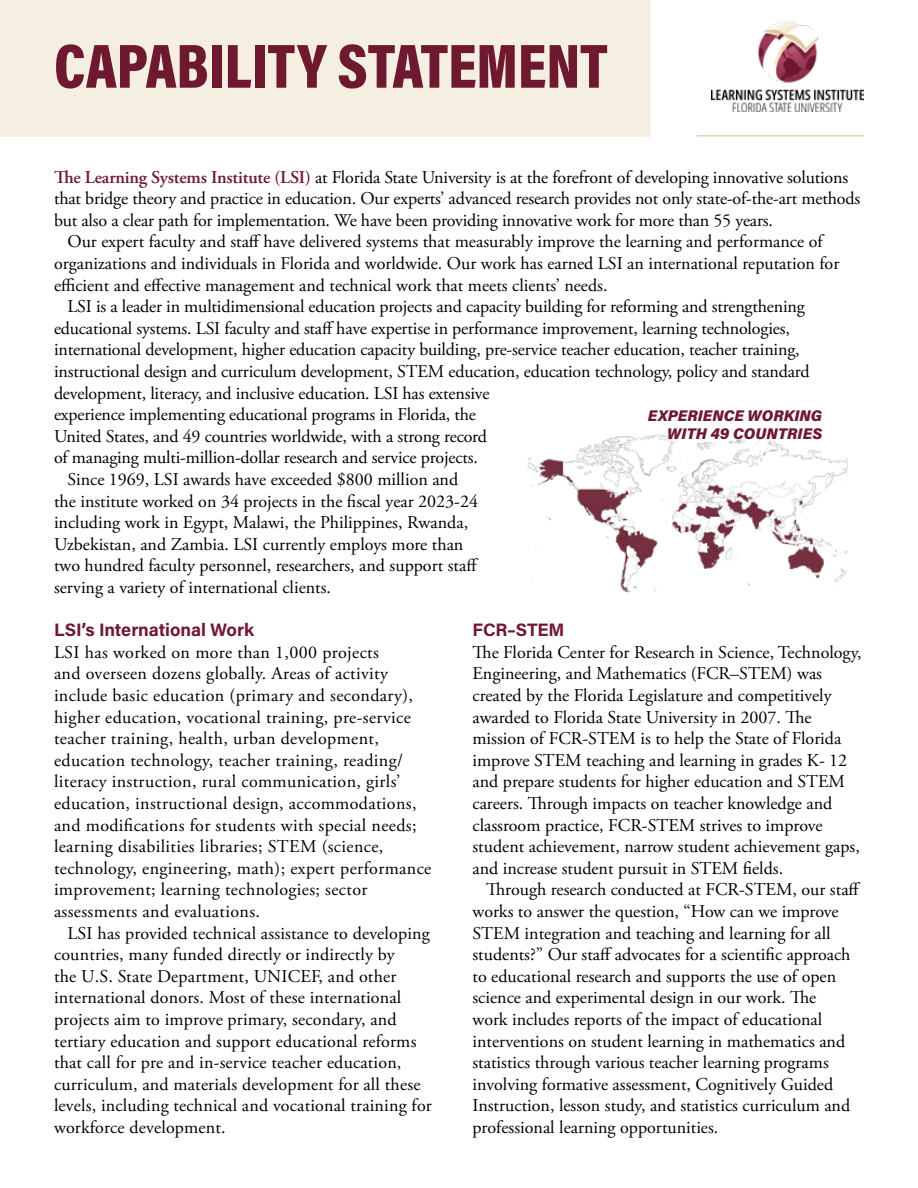
<style>
.page{position:relative;width:918px;height:1188px;background:#fff}
.page>*{position:absolute;margin:0;border:0;box-sizing:border-box;transform-origin:0 0}
.t1{font:900 63.15px "Acumin Pro Cond";letter-spacing:-.005em;color:#6f1931}
.t2{font:18px/21.6px "Adobe Garamond Pro";color:#000}
.t3{font:18px/21.6px "Adobe Garamond Pro";letter-spacing:.02em;color:#000}
.t4{font:700 18px "Acumin Pro";letter-spacing:-.01em;color:#6f1931}
.t5{font:italic 900 15.45px/18.5px "Acumin Pro";letter-spacing:.005em;color:#6f1931;text-align:right}
.s1{font-weight:600;color:#6f1931}
</style>
<div class="page">
<div style="left:0;top:0;width:650px;height:137px;background:#f5efe2"></div>
<img style="left:712px;top:21px;width:152px;height:90px">
<img style="left:527px;top:434px;width:321px;height:159px">
<hr style="left:697px;top:135px;width:167px;height:2px;background:#e6d4af">
<h1 class="t1" style="left:54px;top:25px;width:555px">CAPABILITY STATEMENT</h1>
<p class="t2" style="left:54px;top:167px;width:796px"><span class="s1">The Learning Systems Institute (LSI)</span> at Florida State University is at the forefront of developing innovative solutions</p>
<p class="t2" style="left:54px;top:188px;width:808px">that bridge theory and practice in education. Our experts’ advanced research provides not only state-of-the-art methods</p>
<p class="t2" style="left:54px;top:210px;width:721px">but also a clear path for implementation. We have been providing innovative work for more than 55 years.</p>
<p class="t2" style="left:68px;top:231px;width:757px">Our expert faculty and staff have delivered systems that measurably improve the learning and performance of</p>
<p class="t2" style="left:54px;top:253px;width:787px">organizations and individuals in Florida and worldwide. Our work has earned LSI an international reputation for</p>
<p class="t2" style="left:54px;top:275px;width:555px">efficient and effective management and technical work that meets clients’ needs.</p>
<p class="t2" style="left:68px;top:296px;width:739px">LSI is a leader in multidimensional education projects and capacity building for reforming and strengthening</p>
<p class="t2" style="left:54px;top:318px;width:737px">educational systems. LSI faculty and staff have expertise in performance improvement, learning technologies,</p>
<p class="t2" style="left:54px;top:339px;width:747px">international development, higher education capacity building, pre-service teacher education, teacher training,</p>
<p class="t2" style="left:54px;top:361px;width:757px">instructional design and curriculum development, STEM education, education technology, policy and standard</p>
<p class="t2" style="left:54px;top:383px;width:437px">development, literacy, and inclusive education. LSI has extensive</p>
<p class="t2" style="left:54px;top:404px;width:424px">experience implementing educational programs in Florida, the</p>
<p class="t2" style="left:54px;top:426px;width:434px">United States, and 49 countries worldwide, with a strong record</p>
<p class="t2" style="left:54px;top:447px;width:425px">of managing multi-million-dollar research and service projects.</p>
<p class="t2" style="left:68px;top:469px;width:392px">Since 1969, LSI awards have exceeded $800 million and</p>
<p class="t2" style="left:54px;top:491px;width:426px">the institute worked on 34 projects in the fiscal year 2023-24</p>
<p class="t2" style="left:54px;top:512px;width:416px">including work in Egypt, Malawi, the Philippines, Rwanda,</p>
<p class="t2" style="left:54px;top:534px;width:411px">Uzbekistan, and Zambia. LSI currently employs more than</p>
<p class="t2" style="left:54px;top:555px;width:426px">two hundred faculty personnel, researchers, and support staff</p>
<p class="t2" style="left:54px;top:577px;width:279px">serving a variety of international clients.</p>
<p class="t5" style="left:648px;top:405px;width:176px">EXPERIENCE WORKING<br>WITH 49 COUNTRIES</p>
<p class="t4" style="left:54px;top:617px;width:202px">LSI’s International Work</p>
<p class="t3" style="left:54px;top:642px;width:379px">LSI has worked on more than 1,000 projects<br>and overseen dozens globally. Areas of activity include basic education (primary and secondary), higher education, vocational training, pre-service teacher training, health, urban development, education technology, teacher training, reading/ literacy instruction, rural communication, girls’ education, instructional design, accommodations, and modifications for students with special needs; learning disabilities libraries; STEM (science, technology, engineering, math); expert performance improvement; learning technologies; sector assessments and evaluations.</p>
<p class="t2" style="left:54px;top:923px;width:379px;text-indent:14px">LSI has provided technical assistance to developing countries, many funded directly or indirectly by<br>the U.S. State Department, UNICEF, and other international donors. Most of these international projects aim to improve primary, secondary, and tertiary education and support educational reforms that call for pre and in-service teacher education, curriculum, and materials development for all these levels, including technical and vocational training for workforce development.</p>
<p class="t4" style="left:472px;top:617px;width:93px">FCR–STEM</p>
<p class="t2" style="left:472px;top:642px;width:391px">The Florida Center for Research in Science, Technology, Engineering, and Mathematics (FCR–STEM) was created by the Florida Legislature and competitively awarded to Florida State University in 2007. The mission of FCR-STEM is to help the State of Florida improve STEM teaching and learning in grades K- 12 and prepare students for higher education and STEM careers. Through impacts on teacher knowledge and classroom practice, FCR-STEM strives to improve student achievement, narrow student achievement gaps, and increase student pursuit in STEM fields.</p>
<p class="t2" style="left:472px;top:879px;width:390px;text-indent:14px">Through research conducted at FCR-STEM, our staff works to answer the question, “How can we improve STEM integration and teaching and learning for all students?” Our staff advocates for a scientific approach to educational research and supports the use of open science and experimental design in our work. The<br>work includes reports of the impact of educational interventions on student learning in mathematics and statistics through various teacher learning programs involving formative assessment, Cognitively Guided Instruction, lesson study, and statistics curriculum and professional learning opportunities.</p>
</div>
